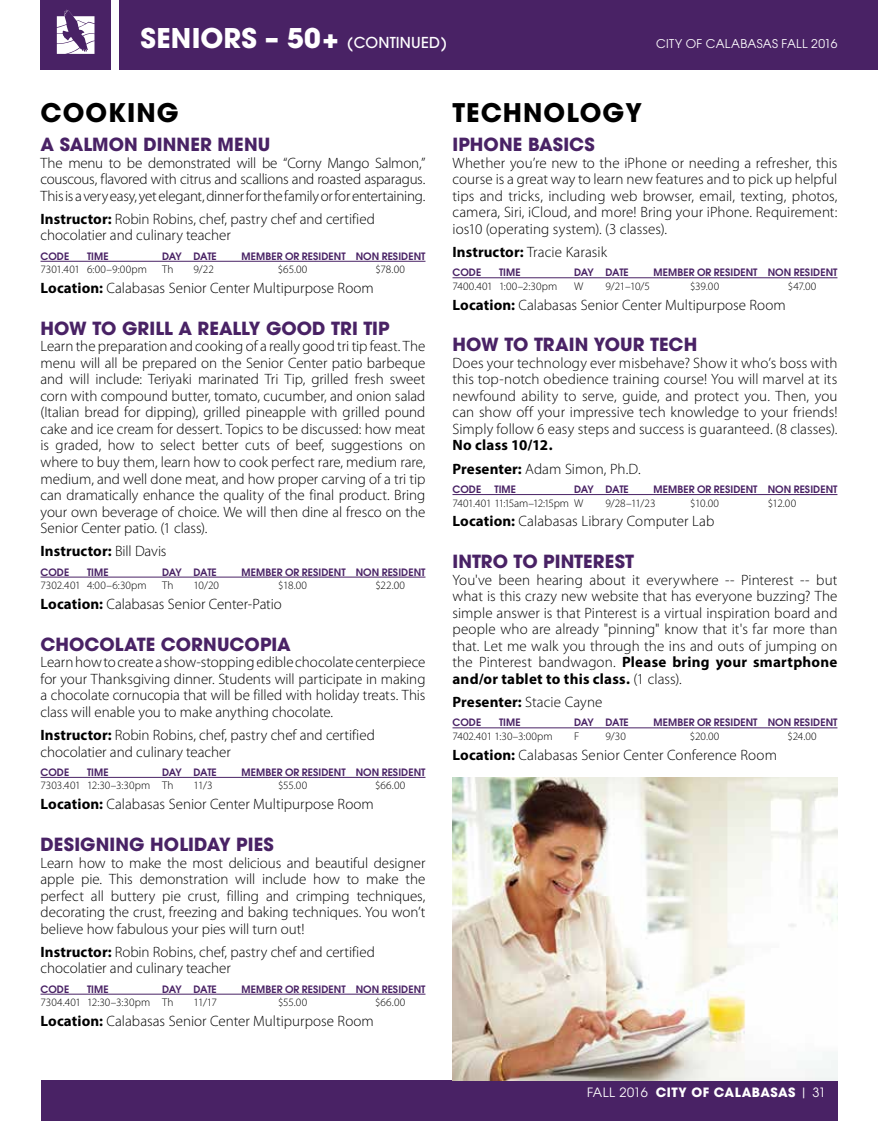
<style>
.page{position:relative;width:878px;height:1121px;background:#fff}
.page>*{position:absolute;margin:0;border:0;box-sizing:border-box;transform-origin:0 0}
.t1{font:700 27px "Avant Garde";letter-spacing:.005em;color:#fff}
.t2{font:700 25.5px "Avant Garde";letter-spacing:.04em;color:#000}
.t3{font:700 18px "Avant Garde";letter-spacing:.005em;color:#492265}
.t4{font:300 15px/16.5px "Myriad Pro";color:#000;text-align:justify}
.t5{font:700 15px/23.2px "Myriad Pro";letter-spacing:.005em;color:#000}
.t6{font:700 12.75px "Avant Garde";letter-spacing:.035em;color:#fff}
.t7{font:12px "Avant Garde";letter-spacing:.025em;color:#fff}
.t8{font:300 11.25px "Myriad Pro";letter-spacing:.005em;color:#000}
.t9{font:300 11.25px "Myriad Pro";letter-spacing:-.035em;color:#000}
.t10{font:600 10.2px "Avant Garde";letter-spacing:.005em;color:#492265}
.s1{font-weight:500;font-size:15px}
.s2{font-weight:700}
.s3{font-weight:300}
.s4{font-weight:400}
</style>
<div class="page">
<div style="left:40px;top:1080px;width:797px;height:40px;background:#492265"></div>
<div style="left:119px;top:0;width:759px;height:70px;background:#492265"></div>
<div style="left:40px;top:0;width:71px;height:70px;background:#492265"></div>
<svg style="left:57px;top:10px;width:37px;height:44px"></svg>
<hr style="left:40px;top:261px;width:385px;height:1px;background:#492265">
<hr style="left:40px;top:576px;width:385px;height:1px;background:#492265">
<hr style="left:40px;top:777px;width:385px;height:1px;background:#492265">
<hr style="left:40px;top:993px;width:385px;height:1px;background:#492265">
<hr style="left:452px;top:277px;width:385px;height:1px;background:#492265">
<hr style="left:452px;top:494px;width:385px;height:1px;background:#492265">
<hr style="left:452px;top:727px;width:385px;height:1px;background:#492265">
<img style="left:452px;top:777px;width:385px;height:303px">
<h1 class="t1" style="left:140px;top:20px;width:308px">SENIORS – 50+ <span class="s1">(CONTINUED)</span></h1>
<p class="t7" style="left:656px;top:36px;width:183px">CITY OF CALABASAS FALL 2016</p>
<h2 class="t2" style="left:40px;top:96px;width:140px">COOKING</h2>
<h2 class="t2" style="left:452px;top:96px;width:191px">TECHNOLOGY</h2>
<p class="t3" style="left:40px;top:133px;width:231px">A SALMON DINNER MENU</p>
<p class="t4" style="left:40px;top:154px;width:386px">The menu to be demonstrated will be “Corny Mango Salmon,” couscous, flavored with citrus and scallions and roasted asparagus.<br>This is a very easy, yet elegant, dinner for the family or for entertaining.</p>
<p class="t4" style="left:40px;top:210px;width:336px"><span class="s2">Instructor:</span> Robin Robins, chef, pastry chef and certified chocolatier and culinary teacher</p>
<p class="t10" style="left:40px;top:249px;width:30px">CODE</p>
<p class="t10" style="left:87px;top:249px;width:23px">TIME</p>
<p class="t10" style="left:162px;top:249px;width:56px">DAY DATE</p>
<p class="t10" style="left:242px;top:249px;width:185px">MEMBER OR RESIDENT NON RESIDENT</p>
<p class="t8" style="left:40px;top:263px;width:108px">7301.401 6:00–9:00pm</p>
<p class="t8" style="left:162px;top:263px;width:13px">Th</p>
<p class="t8" style="left:194px;top:263px;width:22px">9/22</p>
<p class="t8" style="left:278px;top:263px;width:31px">$65.00</p>
<p class="t8" style="left:375px;top:263px;width:31px">$78.00</p>
<p class="t4" style="left:40px;top:280px;width:335px"><span class="s2">Location:</span> Calabasas Senior Center Multipurpose Room</p>
<p class="t3" style="left:40px;top:316px;width:351px">HOW TO GRILL A REALLY GOOD TRI TIP</p>
<p class="t4" style="left:40px;top:338px;width:386px">Learn the preparation and cooking of a really good tri tip feast. The menu will all be prepared on the Senior Center patio barbeque and will include: Teriyaki marinated Tri Tip, grilled fresh sweet corn with compound butter, tomato, cucumber, and onion salad (Italian bread for dipping), grilled pineapple with grilled pound cake and ice cream for dessert. Topics to be discussed: how meat is graded, how to select better cuts of beef, suggestions on where to buy them, learn how to cook perfect rare, medium rare, medium, and well done meat, and how proper carving of a tri tip can dramatically enhance the quality of the final product. Bring your own beverage of choice. We will then dine al fresco on the Senior Center patio. (1 class).</p>
<p class="t5" style="left:40px;top:539px;width:127px">Instructor: <span class="s3">Bill Davis</span></p>
<p class="t10" style="left:40px;top:565px;width:30px">CODE</p>
<p class="t10" style="left:87px;top:565px;width:23px">TIME</p>
<p class="t10" style="left:162px;top:565px;width:56px">DAY DATE</p>
<p class="t10" style="left:242px;top:565px;width:185px">MEMBER OR RESIDENT NON RESIDENT</p>
<p class="t8" style="left:40px;top:578px;width:108px">7302.401 4:00–6:30pm</p>
<p class="t8" style="left:162px;top:578px;width:13px">Th</p>
<p class="t8" style="left:194px;top:578px;width:27px">10/20</p>
<p class="t8" style="left:278px;top:578px;width:30px">$18.00</p>
<p class="t8" style="left:375px;top:578px;width:31px">$22.00</p>
<p class="t4" style="left:40px;top:595px;width:243px"><span class="s2">Location:</span> Calabasas Senior Center-Patio</p>
<p class="t3" style="left:40px;top:632px;width:252px">CHOCOLATE CORNUCOPIA</p>
<p class="t4" style="left:40px;top:654px;width:386px">Learn how to create a show-stopping edible chocolate centerpiece for your Thanksgiving dinner. Students will participate in making a chocolate cornucopia that will be filled with holiday treats. This class will enable you to make anything chocolate.</p>
<p class="t4" style="left:40px;top:726px;width:336px"><span class="s2">Instructor:</span> Robin Robins, chef, pastry chef and certified chocolatier and culinary teacher</p>
<p class="t10" style="left:40px;top:765px;width:30px">CODE</p>
<p class="t10" style="left:87px;top:765px;width:23px">TIME</p>
<p class="t10" style="left:162px;top:765px;width:56px">DAY DATE</p>
<p class="t10" style="left:242px;top:765px;width:185px">MEMBER OR RESIDENT NON RESIDENT</p>
<p class="t8" style="left:40px;top:779px;width:135px">7303.401 12:30–3:30pm Th</p>
<p class="t8" style="left:194px;top:779px;width:20px">11/3</p>
<p class="t8" style="left:278px;top:779px;width:31px">$55.00</p>
<p class="t8" style="left:375px;top:779px;width:32px">$66.00</p>
<p class="t4" style="left:40px;top:795px;width:335px"><span class="s2">Location:</span> Calabasas Senior Center Multipurpose Room</p>
<p class="t3" style="left:40px;top:832px;width:235px">DESIGNING HOLIDAY PIES</p>
<p class="t4" style="left:40px;top:854px;width:386px">Learn how to make the most delicious and beautiful designer apple pie. This demonstration will include how to make the perfect all buttery pie crust, filling and crimping techniques, decorating the crust, freezing and baking techniques. You won’t believe how fabulous your pies will turn out!</p>
<p class="t4" style="left:40px;top:943px;width:336px"><span class="s2">Instructor:</span> Robin Robins, chef, pastry chef and certified chocolatier and culinary teacher</p>
<p class="t10" style="left:40px;top:982px;width:30px">CODE</p>
<p class="t10" style="left:87px;top:982px;width:23px">TIME</p>
<p class="t10" style="left:162px;top:982px;width:56px">DAY DATE</p>
<p class="t10" style="left:242px;top:982px;width:185px">MEMBER OR RESIDENT NON RESIDENT</p>
<p class="t8" style="left:40px;top:995px;width:135px">7304.401 12:30–3:30pm Th</p>
<p class="t8" style="left:194px;top:995px;width:25px">11/17</p>
<p class="t8" style="left:278px;top:995px;width:31px">$55.00</p>
<p class="t8" style="left:375px;top:995px;width:32px">$66.00</p>
<p class="t4" style="left:40px;top:1012px;width:335px"><span class="s2">Location:</span> Calabasas Senior Center Multipurpose Room</p>
<p class="t3" style="left:452px;top:133px;width:144px">IPHONE BASICS</p>
<p class="t4" style="left:452px;top:154px;width:386px">Whether you’re new to the iPhone or needing a refresher, this course is a great way to learn new features and to pick up helpful tips and tricks, including web browser, email, texting, photos, camera, Siri, iCloud, and more! Bring your iPhone. Requirement: ios10 (operating system). (3 classes).</p>
<p class="t4" style="left:452px;top:243px;width:156px"><span class="s2">Instructor:</span> Tracie Karasik</p>
<p class="t10" style="left:452px;top:266px;width:30px">CODE</p>
<p class="t10" style="left:499px;top:266px;width:23px">TIME</p>
<p class="t10" style="left:574px;top:266px;width:56px">DAY DATE</p>
<p class="t10" style="left:653px;top:266px;width:185px">MEMBER OR RESIDENT NON RESIDENT</p>
<p class="t8" style="left:452px;top:279px;width:106px">7400.401 1:00–2:30pm</p>
<p class="t8" style="left:574px;top:279px;width:11px">W</p>
<p class="t8" style="left:605px;top:279px;width:46px">9/21–10/5</p>
<p class="t8" style="left:690px;top:279px;width:31px">$39.00</p>
<p class="t8" style="left:787px;top:279px;width:30px">$47.00</p>
<p class="t4" style="left:452px;top:296px;width:335px"><span class="s2">Location:</span> Calabasas Senior Center Multipurpose Room</p>
<p class="t3" style="left:452px;top:333px;width:246px">HOW TO TRAIN YOUR TECH</p>
<p class="t4" style="left:452px;top:354px;width:386px">Does your technology ever misbehave? Show it who’s boss with this top-notch obedience training course! You will marvel at its newfound ability to serve, guide, and protect you. Then, you can show off your impressive tech knowledge to your friends!<br>Simply follow 6 easy steps and success is guaranteed. (8 classes).</p>
<p class="t5" style="left:452px;top:433px;width:190px">No class 10/12.<br>Presenter: <span class="s3">Adam Simon, Ph.D.</span></p>
<p class="t10" style="left:452px;top:482px;width:30px">CODE</p>
<p class="t10" style="left:494px;top:482px;width:23px">TIME</p>
<p class="t10" style="left:574px;top:482px;width:56px">DAY DATE</p>
<p class="t10" style="left:653px;top:482px;width:185px">MEMBER OR RESIDENT NON RESIDENT</p>
<p class="t9" style="left:452px;top:496px;width:132px">7401.401 11:15am–12:15pm W</p>
<p class="t8" style="left:605px;top:496px;width:52px">9/28–11/23</p>
<p class="t8" style="left:690px;top:496px;width:30px">$10.00</p>
<p class="t8" style="left:767px;top:496px;width:30px">$12.00</p>
<p class="t4" style="left:452px;top:513px;width:263px"><span class="s2">Location:</span> Calabasas Library Computer Lab</p>
<p class="t3" style="left:452px;top:550px;width:183px">INTRO TO PINTEREST</p>
<p class="t4" style="left:452px;top:571px;width:386px">You've been hearing about it everywhere -- Pinterest -- but what is this crazy new website that has everyone buzzing? The simple answer is that Pinterest is a virtual inspiration board and people who are already "pinning" know that it's far more than that. Let me walk you through the ins and outs of jumping on the Pinterest bandwagon. <span class="s2">Please bring your smartphone and/or tablet to this class.</span> (1 class).</p>
<p class="t4" style="left:452px;top:693px;width:151px"><span class="s2">Presenter:</span> Stacie Cayne</p>
<p class="t10" style="left:452px;top:716px;width:30px">CODE</p>
<p class="t10" style="left:499px;top:716px;width:23px">TIME</p>
<p class="t10" style="left:574px;top:716px;width:56px">DAY DATE</p>
<p class="t10" style="left:653px;top:716px;width:185px">MEMBER OR RESIDENT NON RESIDENT</p>
<p class="t8" style="left:452px;top:729px;width:102px">7402.401 1:30–3:00pm</p>
<p class="t8" style="left:574px;top:729px;width:7px">F</p>
<p class="t8" style="left:605px;top:729px;width:22px">9/30</p>
<p class="t8" style="left:689px;top:729px;width:31px">$20.00</p>
<p class="t8" style="left:787px;top:729px;width:31px">$24.00</p>
<p class="t4" style="left:452px;top:746px;width:326px"><span class="s2">Location:</span> Calabasas Senior Center Conference Room</p>
<p class="t6" style="left:587px;top:1084px;width:240px"><span class="s4">FALL 2016</span> CITY OF CALABASAS <span class="s4">| 31</span></p>
</div>
